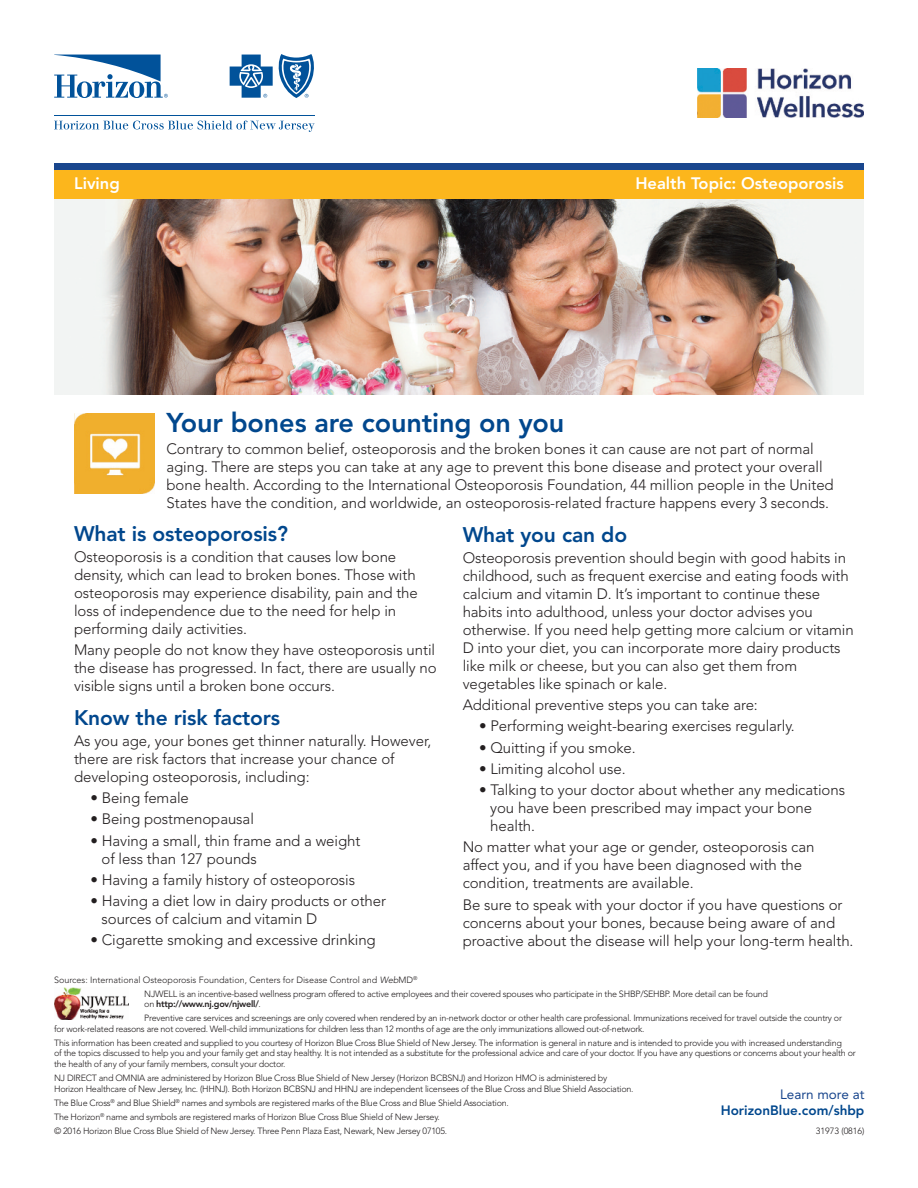
<style>
.page{position:relative;width:918px;height:1188px;background:#fff}
.page>*{position:absolute;margin:0;border:0;box-sizing:border-box;transform-origin:0 0}
.t1{font:800 27px "Avenir";letter-spacing:-.005em;color:#01478d}
.t2{font:800 21px "Avenir";letter-spacing:-.005em;color:#01478d}
.t3{font:800 16.5px "Avenir";color:#fff}
.t4{font:300 15px/18px "Avenir";letter-spacing:-.005em;color:#231f20}
.t5{font:800 13.5px "Avenir";color:#01478d}
.t6{font:13.5px "Avenir";color:#19468d}
.t7{font:300 9px/14.1px "Avenir";letter-spacing:-.03em;color:#231f20}
.t8{font:300 9px "Avenir";letter-spacing:-.005em;color:#231f20}
.s1{font-style:italic}
.s2{font-weight:800}
</style>
<div class="page">
<img style="left:54px;top:199px;width:810px;height:195px">
<div style="left:54px;top:169px;width:810px;height:30px;background:#fcb61c"></div>
<div style="left:54px;top:163px;width:810px;height:7px;background:#19468d"></div>
<svg style="left:54px;top:121px;width:261px;height:11px"></svg>
<hr style="left:54px;top:115px;width:261px;height:1px;background:#01529a">
<svg style="left:54px;top:55px;width:114px;height:43px"></svg>
<svg style="left:230px;top:54px;width:84px;height:44px"></svg>
<img style="left:75px;top:414px;width:79px;height:79px">
<img style="left:698px;top:69px;width:166px;height:49px">
<img style="left:55px;top:987px;width:73px;height:33px">
<p class="t3" style="left:74px;top:169px;width:47px">Living</p>
<p class="t3" style="left:635px;top:168px;width:210px">Health Topic: Osteoporosis</p>
<h1 class="t1" style="left:166px;top:398px;width:400px">Your bones are counting on you</h1>
<p class="t4" style="left:167px;top:440px;width:669px">Contrary to common belief, osteoporosis and the broken bones it can cause are not part of normal aging. There are steps you can take at any age to prevent this bone disease and protect your overall bone health. According to the International Osteoporosis Foundation, 44 million people in the United States have the condition, and worldwide, an osteoporosis-related fracture happens every 3 seconds.</p>
<h2 class="t2" style="left:74px;top:515px;width:216px">What is osteoporosis?</h2>
<p class="t4" style="left:74px;top:548px;width:345px">Osteoporosis is a condition that causes low bone density, which can lead to broken bones. Those with osteoporosis may experience disability, pain and the loss of independence due to the need for help in performing daily activities.</p>
<p class="t4" style="left:74px;top:641px;width:364px;text-align:justify">Many people do not know they have osteoporosis until the disease has progressed. In fact, there are usually no visible signs until a broken bone occurs.</p>
<h2 class="t2" style="left:74px;top:698px;width:208px">Know the risk factors</h2>
<p class="t4" style="left:74px;top:732px;width:359px">As you age, your bones get thinner naturally. However, there are risk factors that increase your chance of developing osteoporosis, including:</p>
<p class="t4" style="left:90px;top:789px;width:100px">• Being female</p>
<p class="t4" style="left:90px;top:810px;width:165px">• Being postmenopausal</p>
<p class="t4" style="left:102px;top:832px;width:260px;text-indent:-11px">• Having a small, thin frame and a weight of less than 127 pounds</p>
<p class="t4" style="left:90px;top:871px;width:266px">• Having a family history of osteoporosis</p>
<p class="t4" style="left:102px;top:892px;width:286px;text-indent:-11px">• Having a diet low in dairy products or other sources of calcium and vitamin D</p>
<p class="t4" style="left:90px;top:931px;width:287px">• Cigarette smoking and excessive drinking</p>
<h2 class="t2" style="left:463px;top:515px;width:166px">What you can do</h2>
<p class="t4" style="left:463px;top:549px;width:393px">Osteoporosis prevention should begin with good habits in childhood, such as frequent exercise and eating foods with calcium and vitamin D. It’s important to continue these habits into adulthood, unless your doctor advises you otherwise. If you need help getting more calcium or vitamin D into your diet, you can incorporate more dairy products like milk or cheese, but you can also get them from vegetables like spinach or kale.</p>
<p class="t4" style="left:463px;top:696px;width:297px">Additional preventive steps you can take are:</p>
<p class="t4" style="left:479px;top:717px;width:317px">• Performing weight-bearing exercises regularly.</p>
<p class="t4" style="left:479px;top:739px;width:158px">• Quitting if you smoke.</p>
<p class="t4" style="left:479px;top:760px;width:148px">• Limiting alcohol use.</p>
<p class="t4" style="left:490px;top:781px;width:356px;text-indent:-11px">• Talking to your doctor about whether any medications you have been prescribed may impact your bone health.</p>
<p class="t4" style="left:463px;top:838px;width:353px">No matter what your age or gender, osteoporosis can affect you, and if you have been diagnosed with the condition, treatments are available.</p>
<p class="t4" style="left:463px;top:896px;width:392px">Be sure to speak with your doctor if you have questions or concerns about your bones, because being aware of and proactive about the disease will help your long-term health.</p>
<p class="t7" style="left:144px;top:972px;width:625px;text-indent:-90px">Sources: International Osteoporosis Foundation, Centers for Disease Control and <span class="s1">Web</span>MD<sup>®<br></sup>NJWELL is an incentive-based wellness program offered to active employees and their covered spouses who participate in the SHBP/SEHBP. More detail can be found</p>
<p class="t7" style="left:144px;top:997px;width:699px">on <span class="s2">http://www.nj.gov/njwell/</span>.<br>Preventive care services and screenings are only covered when rendered by an in-network doctor or other health care professional. Immunizations received for travel outside the country or</p>
<p class="t7" style="left:54px;top:1022px;width:789px">for work-related reasons are not covered. Well-child immunizations for children less than 12 months of age are the only immunizations allowed out-of-network.<br>This information has been created and supplied to you courtesy of Horizon Blue Cross Blue Shield of New Jersey. The information is general in nature and is intended to provide you with increased understanding</p>
<p class="t7" style="left:54px;top:1048px;width:803px;line-height:10.5px">of the topics discussed to help you and your family get and stay healthy. It is not intended as a substitute for the professional advice and care of your doctor. If you have any questions or concerns about your health or the health of any of your family members, consult your doctor.</p>
<p class="t7" style="left:54px;top:1073px;width:581px;line-height:10.5px">NJ DIRECT and OMNIA are administered by Horizon Blue Cross Blue Shield of New Jersey (Horizon BCBSNJ) and Horizon HMO is administered by<br>Horizon Healthcare of New Jersey, Inc. (HHNJ). Both Horizon BCBSNJ and HHNJ are independent licensees of the Blue Cross and Blue Shield Association.</p>
<p class="t7" style="left:54px;top:1096px;width:456px">The Blue Cross<sup>®</sup> and Blue Shield<sup>®</sup> names and symbols are registered marks of the Blue Cross and Blue Shield Association.<br>The Horizon<sup>®</sup> name and symbols are registered marks of Horizon Blue Cross Blue Shield of New Jersey.<br>© 2016 Horizon Blue Cross Blue Shield of New Jersey. Three Penn Plaza East, Newark, New Jersey 07105.</p>
<p class="t6" style="left:780px;top:1083px;width:86px">Learn more at</p>
<p class="t5" style="left:721px;top:1098px;width:145px">HorizonBlue.com/shbp</p>
<p class="t8" style="left:816px;top:1126px;width:50px">31973 (0816)</p>
</div>
